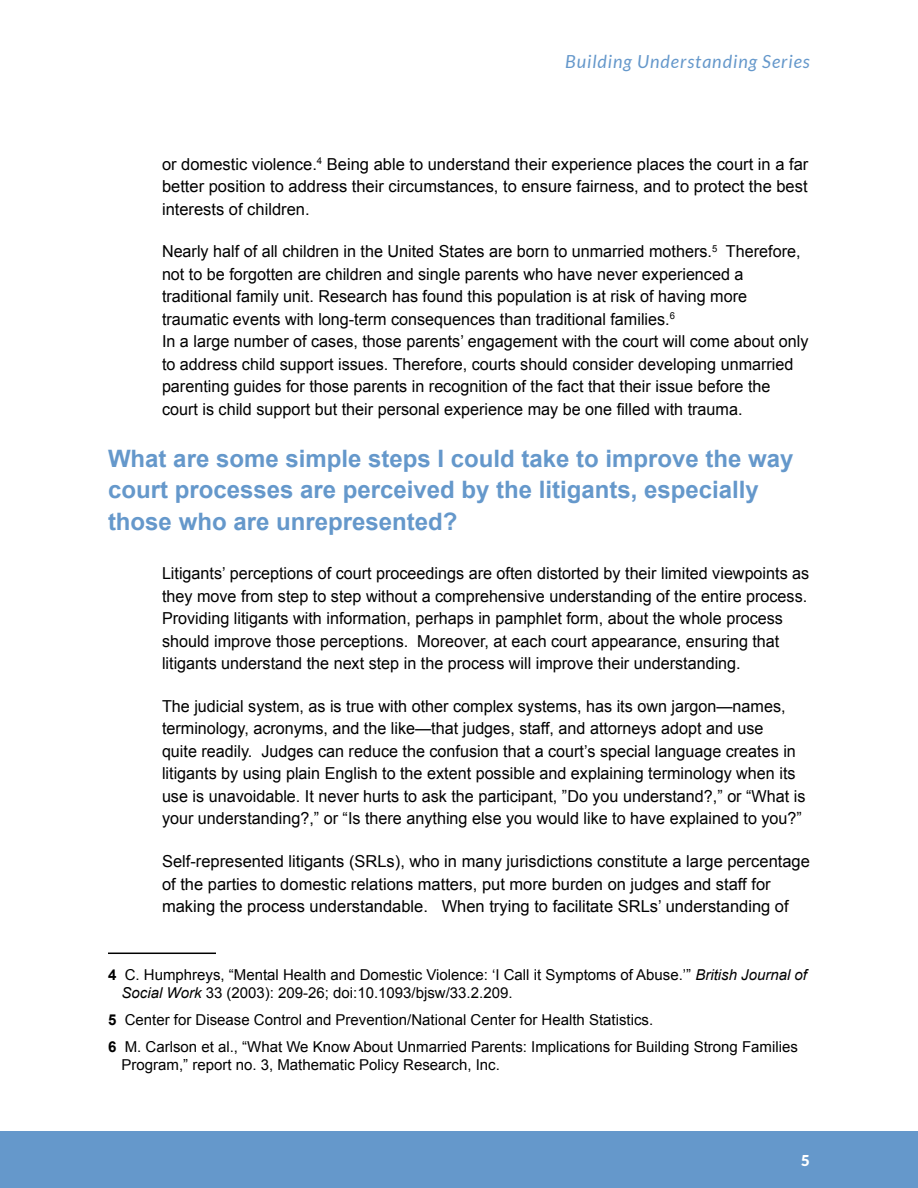
<style>
.page{position:relative;width:918px;height:1188px;background:#fff}
.page>*{position:absolute;margin:0;border:0;box-sizing:border-box;transform-origin:0 0}
.t1{font:700 24px/31.5px "Arial";color:#6598cb}
.t2{font:italic 18px "Lato";letter-spacing:.05em;color:#6598cb}
.t3{font:16.5px/22.5px "Arial";color:#000}
.t4{font:15px/18px "Arial";color:#000}
.t5{font:900 15px "Lato";color:#fff}
.s1{font-weight:700}
.s2{font-style:italic}
</style>
<div class="page">
<div style="left:0;top:1131px;width:918px;height:57px;background:#6598cb"></div>
<hr style="left:108px;top:953px;width:108px;height:1px;background:#000">
<hr style="left:0;top:257px;width:1px;height:292px;background:#6598cb">
<p class="t2" style="left:565px;top:51px;width:246px">Building Understanding Series</p>
<p class="t3" style="left:162px;top:153px;width:648px;text-align:justify">or domestic violence.<sup>4</sup> Being able to understand their experience places the court in a far better position to address their circumstances, to ensure fairness, and to protect the best interests of children.</p>
<p class="t3" style="left:162px;top:241px;width:648px">Nearly half of all children in the United States are born to unmarried mothers.<sup>5</sup> Therefore, not to be forgotten are children and single parents who have never experienced a traditional family unit. Research has found this population is at risk of having more traumatic events with long-term consequences than traditional families.<sup>6<br></sup>In a large number of cases, those parents’ engagement with the court will come about only to address child support issues. Therefore, courts should consider developing unmarried parenting guides for those parents in recognition of the fact that their issue before the court is child support but their personal experience may be one filled with trauma.</p>
<h1 class="t1" style="left:108px;top:443px;width:687px">What are some simple steps I could take to improve the way court processes are perceived by the litigants, especially those who are unrepresented?</h1>
<p class="t3" style="left:162px;top:562px;width:649px">Litigants’ perceptions of court proceedings are often distorted by their limited viewpoints as they move from step to step without a comprehensive understanding of the entire process.<br>Providing litigants with information, perhaps in pamphlet form, about the whole process should improve those perceptions. Moreover, at each court appearance, ensuring that litigants understand the next step in the process will improve their understanding.</p>
<p class="t3" style="left:162px;top:695px;width:645px">The judicial system, as is true with other complex systems, has its own jargon—names, terminology, acronyms, and the like—that judges, staff, and attorneys adopt and use<br>quite readily. Judges can reduce the confusion that a court’s special language creates in litigants by using plain English to the extent possible and explaining terminology when its use is unavoidable. It never hurts to ask the participant, ”Do you understand?,” or “What is your understanding?,” or “Is there anything else you would like to have explained to you?”</p>
<p class="t3" style="left:162px;top:850px;width:649px">Self-represented litigants (SRLs), who in many jurisdictions constitute a large percentage of the parties to domestic relations matters, put more burden on judges and staff for making the process understandable. When trying to facilitate SRLs’ understanding of</p>
<p class="t4" style="left:122px;top:966px;width:687px;text-indent:-14px"><span class="s1">4</span> C. Humphreys, “Mental Health and Domestic Violence: ‘I Call it Symptoms of Abuse.’” <span class="s2">British Journal of<br>Social Work</span> 33 (2003): 209-26; doi:10.1093/bjsw/33.2.209.</p>
<p class="t4" style="left:108px;top:1007px;width:691px;line-height:27px"><span class="s1">5</span> Center for Disease Control and Prevention/National Center for Health Statistics.<br><span class="s1">6</span> M. Carlson et al., “What We Know About Unmarried Parents: Implications for Building Strong Families</p>
<p class="t4" style="left:122px;top:1056px;width:380px">Program,” report no. 3, Mathematic Policy Research, Inc.</p>
<p class="t5" style="left:801px;top:1151px;width:10px">5</p>
</div>
